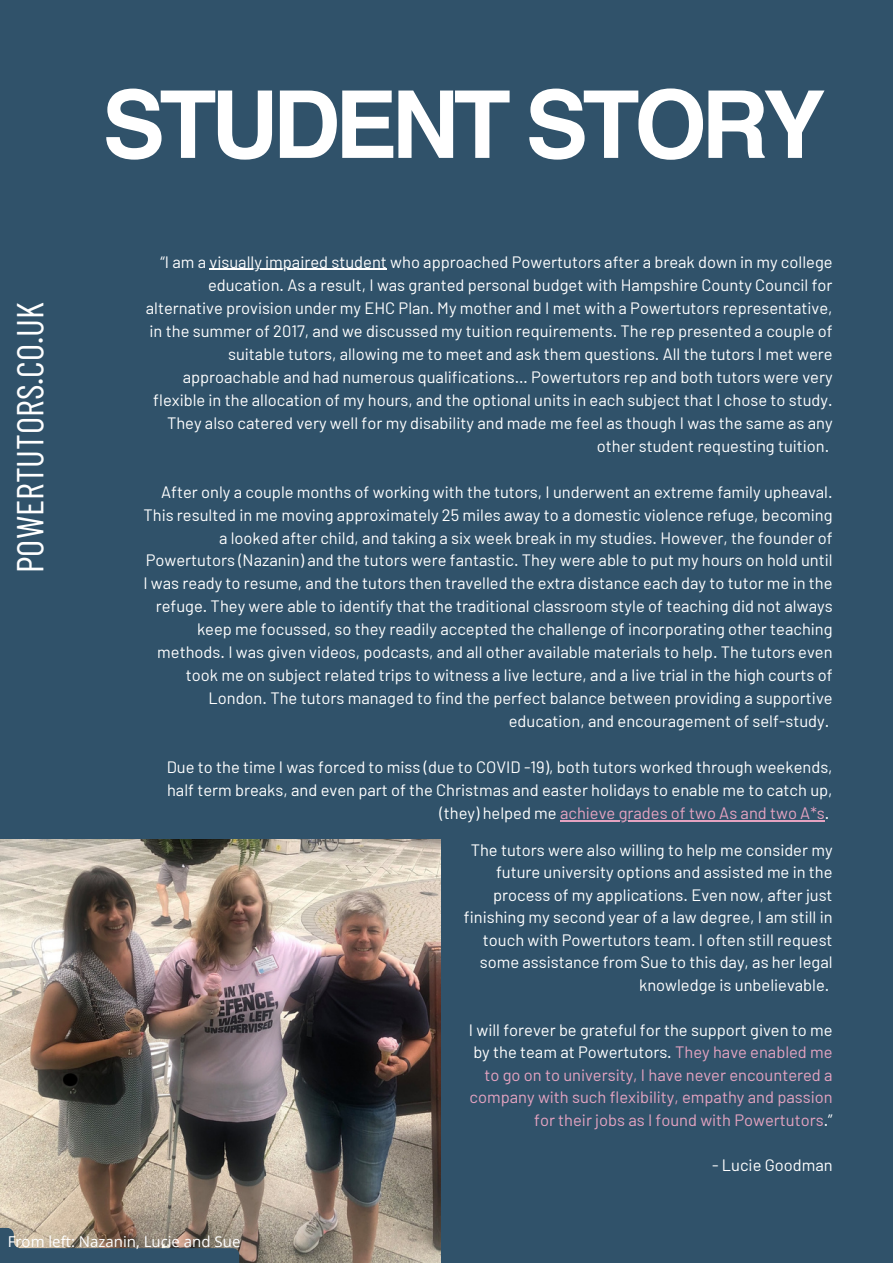
<style>
.page{position:relative;width:893px;height:1264px;background:#fff}
.page>*{position:absolute;margin:0;border:0;box-sizing:border-box;transform-origin:0 0}
.t1{font:700 93.6px "Helvetica";letter-spacing:-.06em;color:#fff}
.t2{font:37.5px "Barlow Condensed";color:#fff}
.t3{font:16.5px/23px "Barlow";color:#fff;text-align:right}
.t4{font:16.5px/22.5px "Barlow";color:#e5a3c1;text-align:right}
.t5{font:15px "Open Sans";color:#fff}
.s1{color:#e5a3c1}
.s2{color:#fff}
</style>
<div class="page">
<div style="left:0;top:0;width:892px;height:1262px;background:#30526a"></div>
<hr style="left:210px;top:268px;width:177px;height:2px;background:#fff">
<hr style="left:560px;top:820px;width:264px;height:2px;background:#e5a3c1">
<img style="left:0;top:839px;width:441px;height:423px">
<svg style="left:0;top:1227px;width:239px;height:35px"></svg>
<h2 class="t2" style="left:6px;top:573px;width:273px;rotate:-90deg">POWERTUTORS.CO.UK</h2>
<h1 class="t1" style="left:102px;top:86px;width:724px">STUDENT STORY</h1>
<p class="t3" style="left:146px;top:249px;width:688px">“I am a visually impaired student who approached Powertutors after a break down in my college education. As a result, I was granted personal budget with Hampshire County Council for alternative provision under my EHC Plan. My mother and I met with a Powertutors representative, in the summer of 2017, and we discussed my tuition requirements. The rep presented a couple of suitable tutors, allowing me to meet and ask them questions. All the tutors I met were approachable and had numerous qualifications… Powertutors rep and both tutors were very flexible in the allocation of my hours, and the optional units in each subject that I chose to study.<br>They also catered very well for my disability and made me feel as though I was the same as any other student requesting tuition.</p>
<p class="t3" style="left:143px;top:479px;width:690px">After only a couple months of working with the tutors, I underwent an extreme family upheaval.<br>This resulted in me moving approximately 25 miles away to a domestic violence refuge, becoming a looked after child, and taking a six week break in my studies. However, the founder of Powertutors (Nazanin) and the tutors were fantastic. They were able to put my hours on hold until I was ready to resume, and the tutors then travelled the extra distance each day to tutor me in the refuge. They were able to identify that the traditional classroom style of teaching did not always keep me focussed, so they readily accepted the challenge of incorporating other teaching methods. I was given videos, podcasts, and all other available materials to help. The tutors even took me on subject related trips to witness a live lecture, and a live trial in the high courts of London. The tutors managed to find the perfect balance between providing a supportive education, and encouragement of self-study.</p>
<p class="t3" style="left:167px;top:755px;width:667px">Due to the time I was forced to miss (due to COVID -19), both tutors worked through weekends, half term breaks, and even part of the Christmas and easter holidays to enable me to catch up, (they) helped me <span class="s1">achieve grades of two As and two A*s</span>.</p>
<p class="t3" style="left:464px;top:838px;width:370px;line-height:22.5px">The tutors were also willing to help me consider my future university options and assisted me in the process of my applications. Even now, after just finishing my second year of a law degree, I am still in touch with Powertutors team. I often still request some assistance from Sue to this day, as her legal knowledge is unbelievable.</p>
<p class="t4" style="left:469px;top:1017px;width:365px"><span class="s2">I will forever be grateful for the support given to me by the team at Powertutors.</span> They have enabled me to go on to university, I have never encountered a company with such flexibility, empathy and passion for their jobs as I found with Powertutors<span class="s2">.”</span></p>
<p class="t3" style="left:712px;top:1152px;width:122px">- Lucie Goodman</p>
<p class="t5" style="left:8px;top:1230px;width:234px">From left: Nazanin, Lucie and Sue</p>
</div>
